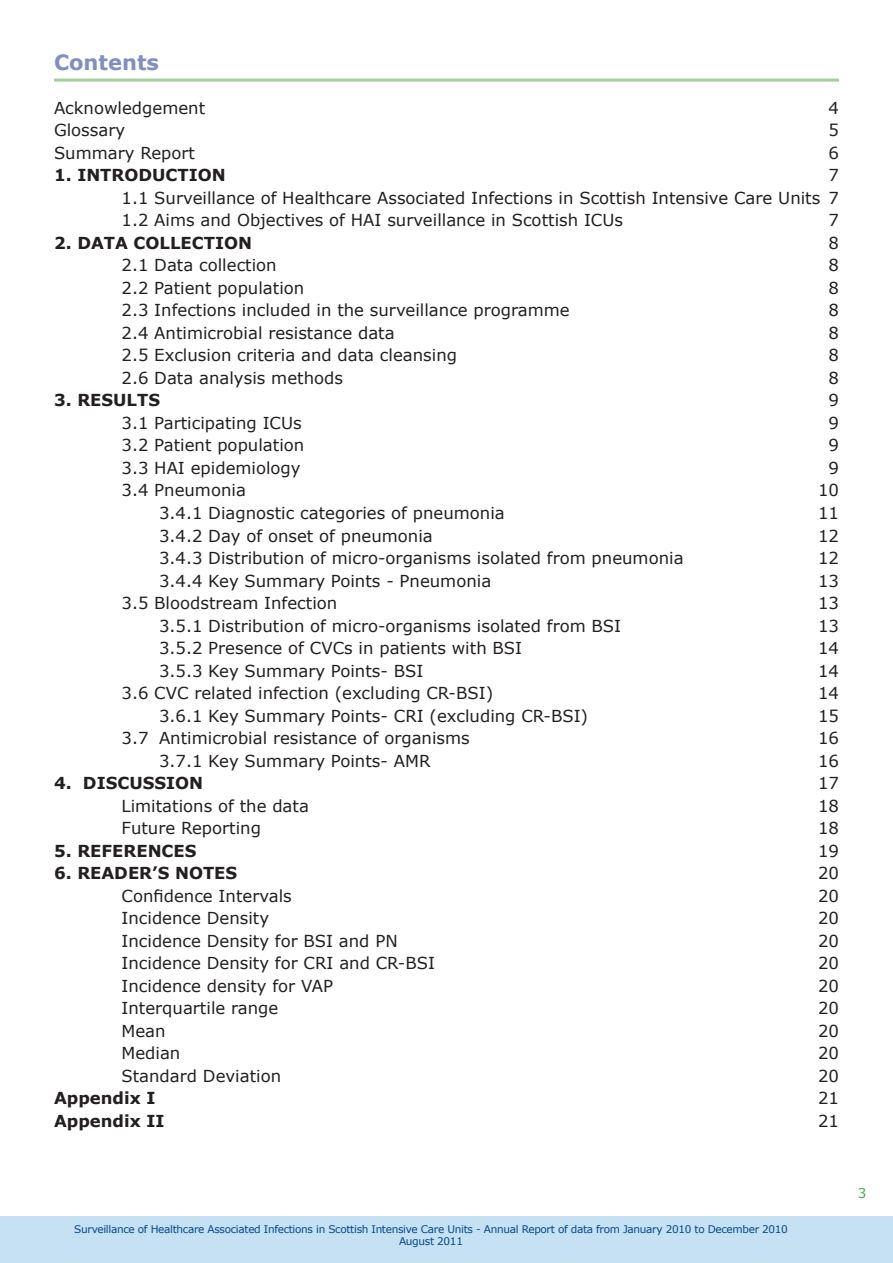
<style>
.page{position:relative;width:893px;height:1263px;background:#fff}
.page>*{position:absolute;margin:0;border:0;box-sizing:border-box;transform-origin:0 0}
.t1{font:700 21px "Verdana";color:#7f8ec4}
.t2{font:16.5px/22.5px "Verdana";color:#231f20;text-align:justify}
.t3{font:700 16.5px "Verdana";color:#231f20}
.t4{font:13.5px "Verdana";color:#40ae49}
.t5{font:10.5px/12.6px "Verdana";letter-spacing:-.03em;color:#004a8d;text-align:center}
</style>
<div class="page">
<div style="left:0;top:1216px;width:893px;height:47px;background:#c6e0f4"></div>
<hr style="left:54px;top:79px;width:785px;height:3px;background:#a3cf9a">
<p class="t1" style="left:54px;top:49px;width:107px">CONTENTS</p>
<p class="t2" style="left:54px;top:96px;width:153px">Acknowledgement</p>
<p class="t2" style="left:828px;top:96px;width:12px">4</p>
<p class="t2" style="left:54px;top:119px;width:73px">Glossary</p>
<p class="t2" style="left:828px;top:119px;width:12px">5</p>
<p class="t2" style="left:54px;top:141px;width:143px">Summary Report</p>
<p class="t2" style="left:828px;top:141px;width:12px">6</p>
<p class="t3" style="left:54px;top:165px;width:173px">1. INTRODUCTION</p>
<p class="t2" style="left:122px;top:164px;width:719px;text-indent:707px">7<br>1.1 Surveillance of Healthcare Associated Infections in Scottish Intensive Care Units 7<br>1.2 Aims and Objectives of HAI surveillance in Scottish ICUs</p>
<p class="t2" style="left:828px;top:209px;width:12px">7</p>
<p class="t3" style="left:54px;top:232px;width:199px">2. DATA COLLECTION</p>
<p class="t2" style="left:828px;top:231px;width:12px">8</p>
<p class="t2" style="left:122px;top:254px;width:157px">2.1 Data collection</p>
<p class="t2" style="left:828px;top:254px;width:12px">8</p>
<p class="t2" style="left:122px;top:276px;width:184px">2.2 Patient population</p>
<p class="t2" style="left:828px;top:276px;width:12px">8</p>
<p class="t2" style="left:122px;top:299px;width:450px">2.3 Infections included in the surveillance programme</p>
<p class="t2" style="left:828px;top:299px;width:12px">8</p>
<p class="t2" style="left:122px;top:321px;width:275px">2.4 Antimicrobial resistance data</p>
<p class="t2" style="left:828px;top:321px;width:12px">8</p>
<p class="t2" style="left:122px;top:344px;width:337px">2.5 Exclusion criteria and data cleansing</p>
<p class="t2" style="left:828px;top:344px;width:12px">8</p>
<p class="t2" style="left:122px;top:366px;width:223px">2.6 Data analysis methods</p>
<p class="t2" style="left:828px;top:366px;width:12px">8</p>
<p class="t3" style="left:54px;top:390px;width:108px">3. RESULTS</p>
<p class="t2" style="left:828px;top:389px;width:12px">9</p>
<p class="t2" style="left:122px;top:411px;width:182px">3.1 Participating ICUs</p>
<p class="t2" style="left:828px;top:411px;width:12px">9</p>
<p class="t2" style="left:122px;top:434px;width:184px">3.2 Patient population</p>
<p class="t2" style="left:828px;top:434px;width:12px">9</p>
<p class="t2" style="left:122px;top:456px;width:181px">3.3 HAI epidemiology</p>
<p class="t2" style="left:828px;top:456px;width:12px">9</p>
<p class="t2" style="left:122px;top:479px;width:126px">3.4 Pneumonia</p>
<p class="t2" style="left:818px;top:479px;width:22px">10</p>
<p class="t2" style="left:159px;top:501px;width:347px">3.4.1 Diagnostic categories of pneumonia</p>
<p class="t2" style="left:818px;top:501px;width:22px">11</p>
<p class="t2" style="left:159px;top:524px;width:275px">3.4.2 Day of onset of pneumonia</p>
<p class="t2" style="left:818px;top:524px;width:22px">12</p>
<p class="t2" style="left:159px;top:546px;width:526px">3.4.3 Distribution of micro-organisms isolated from pneumonia</p>
<p class="t2" style="left:818px;top:546px;width:22px">12</p>
<p class="t2" style="left:159px;top:569px;width:334px">3.4.4 Key Summary Points - Pneumonia</p>
<p class="t2" style="left:818px;top:569px;width:22px">13</p>
<p class="t2" style="left:122px;top:591px;width:217px">3.5 Bloodstream Infection</p>
<p class="t2" style="left:818px;top:591px;width:22px">13</p>
<p class="t2" style="left:159px;top:614px;width:464px">3.5.1 Distribution of micro-organisms isolated from BSI</p>
<p class="t2" style="left:818px;top:614px;width:22px">13</p>
<p class="t2" style="left:159px;top:636px;width:365px">3.5.2 Presence of CVCs in patients with BSI</p>
<p class="t2" style="left:818px;top:636px;width:22px">14</p>
<p class="t2" style="left:159px;top:659px;width:266px">3.5.3 Key Summary Points- BSI</p>
<p class="t2" style="left:818px;top:659px;width:22px">14</p>
<p class="t2" style="left:122px;top:681px;width:373px">3.6 CVC related infection (excluding CR-BSI)</p>
<p class="t2" style="left:818px;top:681px;width:22px">14</p>
<p class="t2" style="left:159px;top:704px;width:431px">3.6.1 Key Summary Points- CRI (excluding CR-BSI)</p>
<p class="t2" style="left:818px;top:704px;width:22px">15</p>
<p class="t2" style="left:122px;top:726px;width:350px">3.7 Antimicrobial resistance of organisms</p>
<p class="t2" style="left:818px;top:726px;width:22px">16</p>
<p class="t2" style="left:159px;top:749px;width:273px">3.7.1 Key Summary Points- AMR</p>
<p class="t2" style="left:818px;top:749px;width:22px">16</p>
<p class="t3" style="left:54px;top:772px;width:56px">4. DISCUSSION</p>
<p class="t2" style="left:818px;top:771px;width:22px">17</p>
<p class="t2" style="left:122px;top:794px;width:189px">Limitations of the data</p>
<p class="t2" style="left:818px;top:794px;width:22px">18</p>
<p class="t2" style="left:122px;top:816px;width:141px">Future Reporting</p>
<p class="t2" style="left:818px;top:816px;width:22px">18</p>
<p class="t3" style="left:54px;top:840px;width:71px">5. REFERENCES</p>
<p class="t2" style="left:818px;top:839px;width:22px">19</p>
<p class="t3" style="left:54px;top:863px;width:50px">6. READER</p>
<p class="t3" style="left:152px;top:863px;width:50px">’S NOTES</p>
<p class="t2" style="left:818px;top:861px;width:22px">20</p>
<p class="t2" style="left:122px;top:884px;width:172px">Confidence Intervals</p>
<p class="t2" style="left:818px;top:884px;width:22px">20</p>
<p class="t2" style="left:122px;top:906px;width:149px">Incidence Density</p>
<p class="t2" style="left:818px;top:906px;width:22px">20</p>
<p class="t2" style="left:122px;top:929px;width:278px">Incidence Density for BSI and PN</p>
<p class="t2" style="left:818px;top:929px;width:22px">20</p>
<p class="t2" style="left:122px;top:951px;width:315px">Incidence Density for CRI and CR-BSI</p>
<p class="t2" style="left:818px;top:951px;width:22px">20</p>
<p class="t2" style="left:122px;top:974px;width:213px">Incidence density for VAP</p>
<p class="t2" style="left:818px;top:974px;width:22px">20</p>
<p class="t2" style="left:122px;top:996px;width:158px">Interquartile range</p>
<p class="t2" style="left:818px;top:996px;width:22px">20</p>
<p class="t2" style="left:122px;top:1019px;width:46px">Mean</p>
<p class="t2" style="left:818px;top:1019px;width:22px">20</p>
<p class="t2" style="left:122px;top:1041px;width:60px">Median</p>
<p class="t2" style="left:818px;top:1041px;width:22px">20</p>
<p class="t2" style="left:122px;top:1064px;width:161px">Standard Deviation</p>
<p class="t2" style="left:818px;top:1064px;width:22px">20</p>
<p class="t3" style="left:54px;top:1088px;width:103px">APPENDIX I</p>
<p class="t2" style="left:818px;top:1086px;width:22px">21</p>
<p class="t3" style="left:54px;top:1110px;width:112px">APPENDIX II</p>
<p class="t2" style="left:818px;top:1109px;width:22px">21</p>
<p class="t5" style="left:74px;top:1222px;width:715px">Surveillance of Healthcare Associated Infections in Scottish Intensive Care Units - Annual Report of data from January 2010 to December 2010<br>August 2011</p>
<p class="t4" style="left:858px;top:1184px;width:10px">3</p>
</div>
